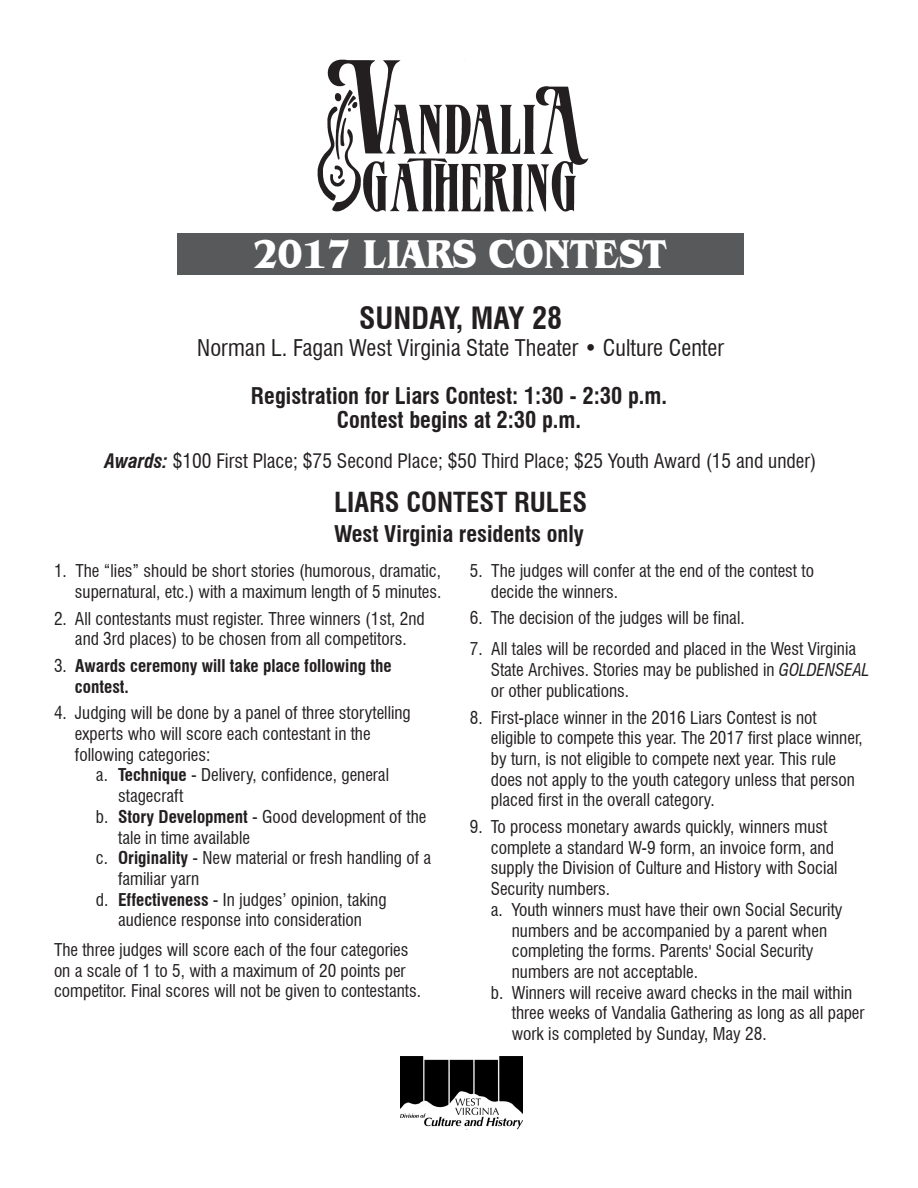
<style>
.page{position:relative;width:918px;height:1188px;background:#fff}
.page>*{position:absolute;margin:0;border:0;box-sizing:border-box;transform-origin:0 0}
.t1{font:700 41.25px "Benguiat IT Cby BT";letter-spacing:-.01em;color:#fff;scale:.91 1}
.t2{font:700 condensed 30px "Swiss 721 BT";color:#231f20}
.t3{font:700 condensed 27px "Swiss 721 BT";color:#231f20}
.t4{font:700 condensed 22.5px "Swiss 721 BT";color:#231f20}
.t5{font:condensed 22.5px "Swiss 721 BT";color:#231f20}
.t6{font:condensed 19.5px "Swiss 721 BT";color:#231f20}
.t7{font:condensed 17.25px/20.7px "Swiss 721 BT";color:#231f20}
.t8{font:700 condensed 17.25px/20.7px "Swiss 721 BT";color:#231f20}
.s1{font-weight:700;font-style:italic}
.s2{font-weight:400}
.s3{font-weight:700}
.s4{font-style:italic}
</style>
<div class="page">
<img style="left:401px;top:1056px;width:121px;height:73px">
<div style="left:177px;top:233px;width:566px;height:42px;background:#58595b"></div>
<img style="left:317px;top:60px;width:272px;height:152px">
<p class="t1" style="left:254px;top:229px;width:455px">2017 LIARS CONTEST</p>
<p class="t2" style="left:359px;top:300px;width:204px">SUNDAY, MAY 28</p>
<p class="t5" style="left:197px;top:334px;width:528px">Norman L. Fagan West Virginia State Theater • Culture Center</p>
<p class="t4" style="left:251px;top:382px;width:418px">Registration for Liars Contest: 1:30 - 2:30 p.m.</p>
<p class="t4" style="left:337px;top:406px;width:246px">Contest begins at 2:30 p.m.</p>
<p class="t6" style="left:105px;top:450px;width:713px"><span class="s1">Awards:</span> $100 First Place; $75 Second Place; $50 Third Place; $25 Youth Award (15 and under)</p>
<p class="t3" style="left:334px;top:486px;width:255px">LIARS CONTEST RULES</p>
<p class="t4" style="left:334px;top:521px;width:251px">West Virginia residents only</p>
<p class="t7" style="left:54px;top:561px;width:389px;text-align:right">1. The “lies” should be short stories (humorous, dramatic, supernatural, etc.) with a maximum length of 5 minutes.</p>
<p class="t7" style="left:54px;top:608px;width:372px;text-align:center">2. All contestants must register. Three winners (1st, 2nd and 3rd places) to be chosen from all competitors.</p>
<p class="t8" style="left:75px;top:655px;width:318px;text-indent:-21px"><span class="s2">3.</span> Awards ceremony will take place following the contest.</p>
<p class="t7" style="left:75px;top:703px;width:337px;text-indent:-21px">4. Judging will be done by a panel of three storytelling experts who will score each contestant in the following categories:</p>
<p class="t7" style="left:118px;top:765px;width:272px;text-indent:-22px">a. <span class="s3">Technique</span> - Delivery, confidence, general stagecraft</p>
<p class="t7" style="left:118px;top:806px;width:310px;text-indent:-22px">b. <span class="s3">Story Development</span> - Good development of the tale in time available</p>
<p class="t7" style="left:118px;top:848px;width:315px;text-indent:-22px">c. <span class="s3">Originality</span> - New material or fresh handling of a familiar yarn</p>
<p class="t7" style="left:96px;top:889px;width:292px">d. <span class="s3">Effectiveness</span> - In judges’ opinion, taking</p>
<p class="t7" style="left:118px;top:910px;width:245px">audience response into consideration</p>
<p class="t7" style="left:54px;top:939px;width:369px">The three judges will score each of the four categories on a scale of 1 to 5, with a maximum of 20 points per competitor. Final scores will not be given to contestants.</p>
<p class="t7" style="left:491px;top:560px;width:325px;text-indent:-21px">5. The judges will confer at the end of the contest to decide the winners.</p>
<p class="t7" style="left:470px;top:608px;width:276px">6. The decision of the judges will be final.</p>
<p class="t7" style="left:491px;top:639px;width:380px;text-indent:-21px">7. All tales will be recorded and placed in the West Virginia<br>State Archives. Stories may be published in <span class="s4">GOLDENSEAL </span>or other publications.</p>
<p class="t7" style="left:491px;top:707px;width:373px;text-indent:-21px">8. First-place winner in the 2016 Liars Contest is not eligible to compete this year. The 2017 first place winner, by turn, is not eligible to compete next year. This rule</p>
<p class="t7" style="left:491px;top:769px;width:366px">does not apply to the youth category unless that person placed first in the overall category.</p>
<p class="t7" style="left:491px;top:816px;width:345px;text-indent:-21px">9. To process monetary awards quickly, winners must complete a standard W-9 form, an invoice form, and</p>
<p class="t7" style="left:491px;top:858px;width:348px">supply the Division of Culture and History with Social<br>Security numbers.</p>
<p class="t7" style="left:512px;top:899px;width:332px;text-indent:-21px">a. Youth winners must have their own Social Security numbers and be accompanied by a parent when completing the forms. Parents' Social Security numbers are not acceptable.</p>
<p class="t7" style="left:512px;top:982px;width:354px;text-indent:-21px">b. Winners will receive award checks in the mail within three weeks of Vandalia Gathering as long as all paper work is completed by Sunday, May 28.</p>
</div>
